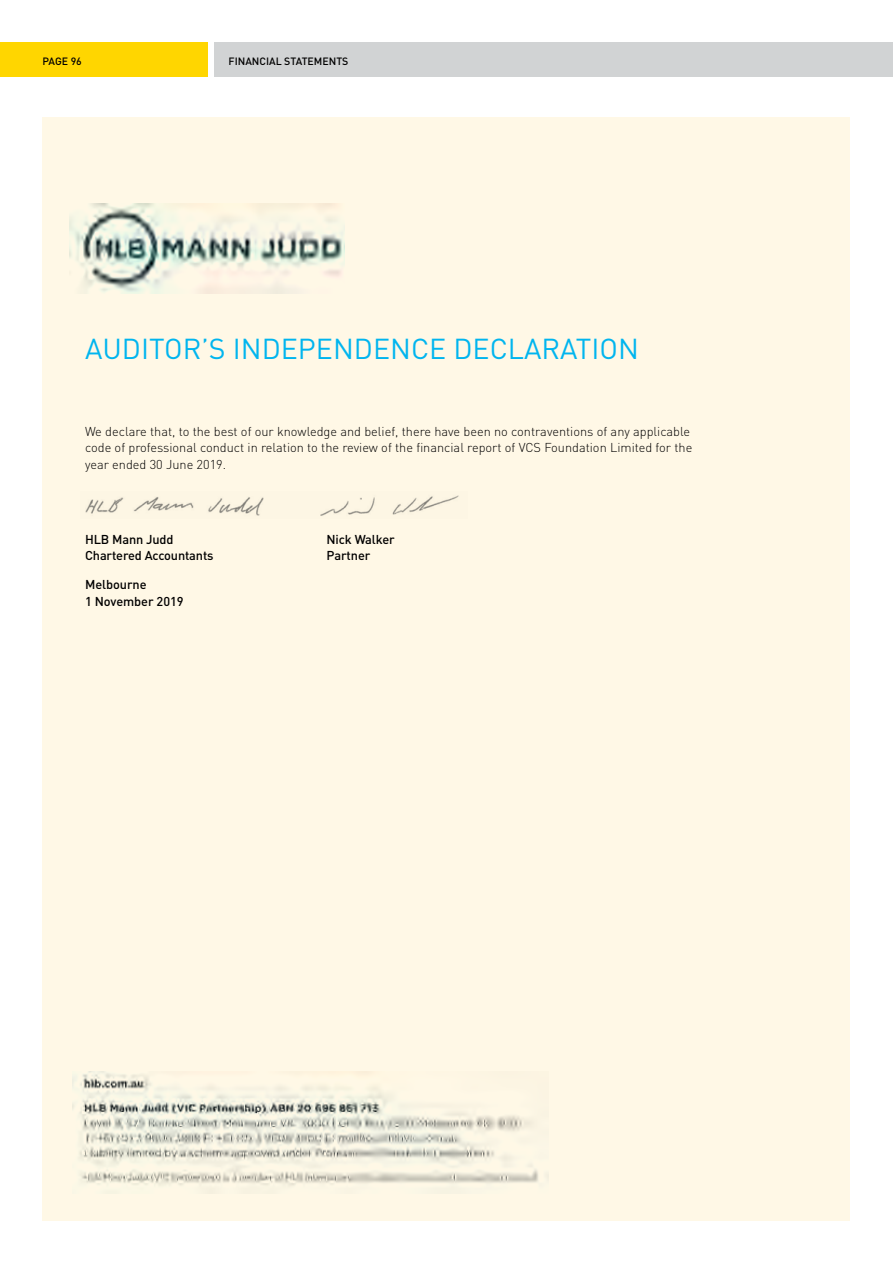
<style>
.page{position:relative;width:893px;height:1263px;background:#fff}
.page>*{position:absolute;margin:0;border:0;box-sizing:border-box;transform-origin:0 0}
.t1{font:28.5px "DIN";color:#00b5ef}
.t2{font:300 12.75px/16.5px "DIN";color:#000}
.t3{font:500 12.75px/16.5px "DIN";letter-spacing:-.01em;color:#000}
.t4{font:500 10.5px "DIN";color:#000}
</style>
<div class="page">
<div style="left:43px;top:117px;width:807px;height:1103px;background:#fff8e6"></div>
<div style="left:0;top:43px;width:207px;height:34px;background:#ffd600"></div>
<div style="left:214px;top:43px;width:679px;height:34px;background:#d1d3d4"></div>
<img style="left:72px;top:1071px;width:476px;height:115px">
<img style="left:70px;top:203px;width:275px;height:91px">
<img style="left:85px;top:495px;width:374px;height:21px">
<p class="t4" style="left:43px;top:54px;width:41px">PAGE 96</p>
<p class="t4" style="left:229px;top:54px;width:121px">FINANCIAL STATEMENTS</p>
<h1 class="t1" style="left:85px;top:331px;width:555px">AUDITOR’S INDEPENDENCE DECLARATION</h1>
<p class="t2" style="left:85px;top:423px;width:609px">We declare that, to the best of our knowledge and belief, there have been no contraventions of any applicable code of professional conduct in relation to the review of the financial report of VCS Foundation Limited for the year ended 30 June 2019.</p>
<p class="t3" style="left:85px;top:530px;width:90px">HLB Mann Judd</p>
<p class="t3" style="left:327px;top:530px;width:70px">Nick Walker</p>
<p class="t3" style="left:85px;top:547px;width:130px">Chartered Accountants</p>
<p class="t3" style="left:327px;top:547px;width:45px">Partner</p>
<p class="t3" style="left:85px;top:576px;width:100px">Melbourne<br>1 November 2019</p>
</div>
